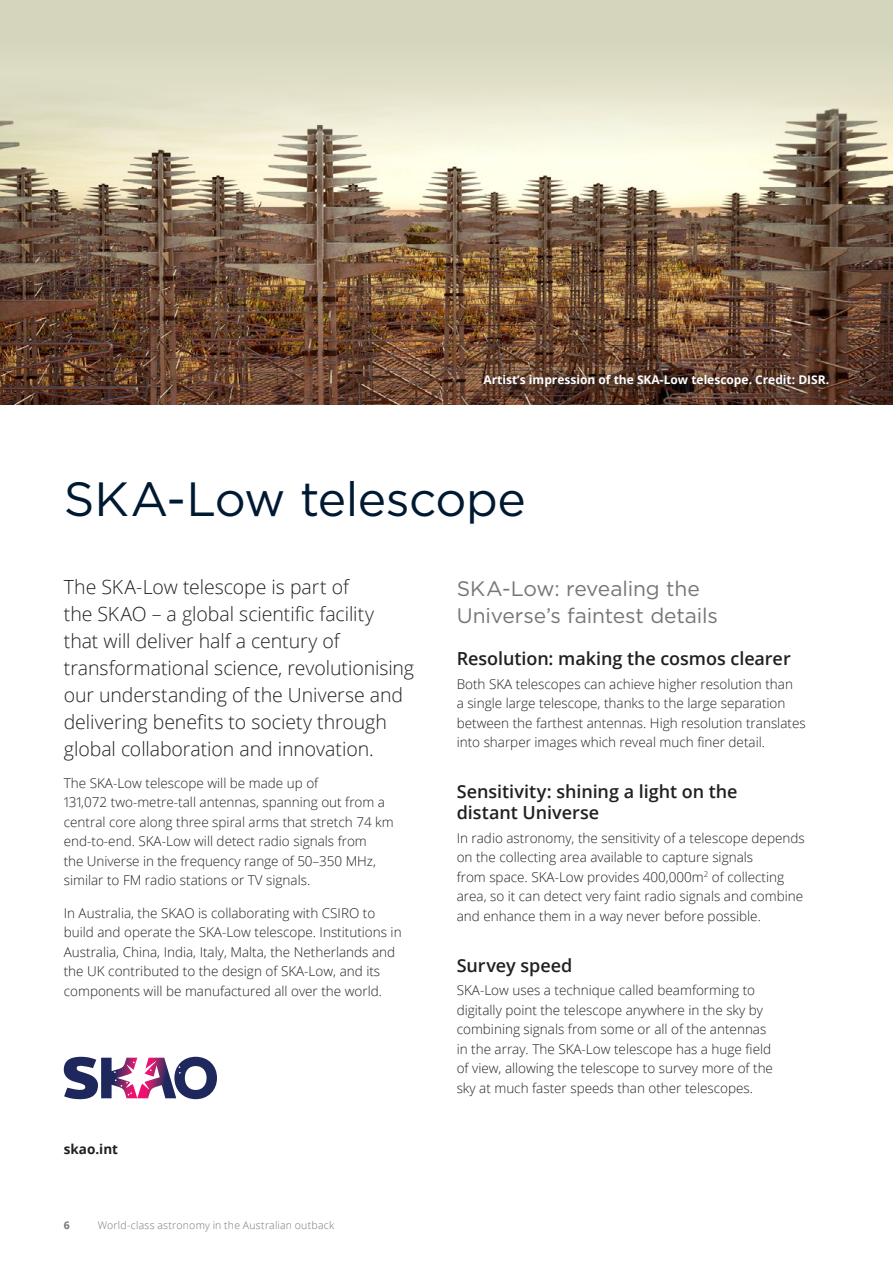
<style>
.page{position:relative;width:893px;height:1263px;background:#fff}
.page>*{position:absolute;margin:0;border:0;box-sizing:border-box;transform-origin:0 0}
.H1_Page_Title_A4{font:48px "Gotham";letter-spacing:-.01em;color:#001932}
.H2_Heading{font:21px/27px "Gotham";letter-spacing:-.005em;color:#757679}
.Introduction_A4{font:300 19.5px/27px "Open Sans";letter-spacing:-.005em;color:#231f20}
.H3_Subhead{font:600 18px/21px "Open Sans";letter-spacing:-.005em;color:#231f20}
.Body_Copy{font:300 13.5px/19.5px "Open Sans";color:#231f20}
.Body_Copy-2{font:700 13.5px "Open Sans";color:#231f20}
.t1{font:700 12px "Open Sans";color:#fff}
.t2{font:300 10.5px "Open Sans";letter-spacing:.02em;color:#757679}
.t3{font:700 10.5px "Open Sans";color:#757679}
</style>
<div class="page">
<img style="left:0;top:155px;width:893px;height:249px">
<svg style="left:0;top:0;width:893px;height:155px;background:#dddcc4"></svg>
<div style="left:479px;top:370px;width:360px;height:27px;background:#231f20;opacity:.75"></div>
<svg style="left:64px;top:1057px;width:153px;height:42px"></svg>
<p class="t1" style="left:483px;top:371px;width:347px">Artist’s impression of the SKA-Low telescope. Credit: DISR.</p>
<h1 class="H1_Page_Title_A4" style="left:64px;top:469px;width:464px">SKA-Low telescope</h1>
<p class="Introduction_A4" style="left:64px;top:573px;width:352px">The SKA-Low telescope is part of<br>the SKAO – a global scientific facility<br>that will deliver half a century of transformational science, revolutionising our understanding of the Universe and delivering benefits to society through global collaboration and innovation.</p>
<p class="Body_Copy" style="left:64px;top:773px;width:331px">The SKA-Low telescope will be made up of<br>131,072 two‑metre‑tall antennas, spanning out from a central core along three spiral arms that stretch 74 km end-to-end. SKA-Low will detect radio signals from<br>the Universe in the frequency range of 50–350 MHz, similar to FM radio stations or TV signals.</p>
<p class="Body_Copy" style="left:64px;top:902px;width:339px">In Australia, the SKAO is collaborating with CSIRO to build and operate the SKA-Low telescope. Institutions in Australia, China, India, Italy, Malta, the Netherlands and the UK contributed to the design of SKA-Low, and its components will be manufactured all over the world.</p>
<p class="Body_Copy-2" style="left:64px;top:1140px;width:56px">skao.int</p>
<p class="t3" style="left:64px;top:1217px;width:7px">6</p>
<p class="t2" style="left:98px;top:1217px;width:238px">World-class astronomy in the Australian outback</p>
<h2 class="H2_Heading" style="left:457px;top:574px;width:263px">SKA-Low: revealing the<br>Universe’s faintest details</h2>
<h3 class="H3_Subhead" style="left:457px;top:648px;width:336px">Resolution: making the cosmos clearer</h3>
<p class="Body_Copy" style="left:457px;top:674px;width:351px">Both SKA telescopes can achieve higher resolution than<br>a single large telescope, thanks to the large separation between the farthest antennas. High resolution translates into sharper images which reveal much finer detail.</p>
<h3 class="H3_Subhead" style="left:457px;top:781px;width:282px">Sensitivity: shining a light on the distant Universe</h3>
<p class="Body_Copy" style="left:457px;top:828px;width:350px">In radio astronomy, the sensitivity of a telescope depends on the collecting area available to capture signals<br>from space. SKA-Low provides 400,000m<sup>2</sup> of collecting area, so it can detect very faint radio signals and combine and enhance them in a way never before possible.</p>
<h3 class="H3_Subhead" style="left:457px;top:954px;width:117px">Survey speed</h3>
<p class="Body_Copy" style="left:457px;top:980px;width:318px">SKA-Low uses a technique called beamforming to digitally point the telescope anywhere in the sky by combining signals from some or all of the antennas in the array. The SKA-Low telescope has a huge field of view, allowing the telescope to survey more of the sky at much faster speeds than other telescopes.</p>
</div>
